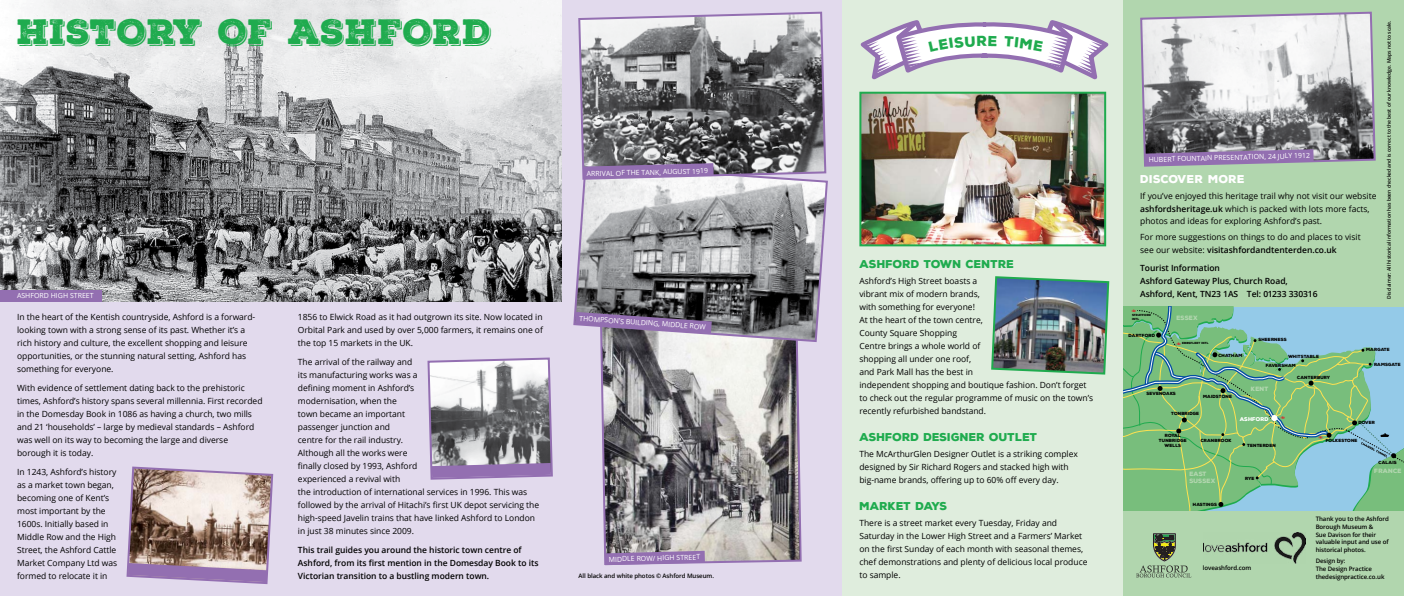
<style>
.page{position:relative;width:1404px;height:596px;background:#fff}
.page>*{position:absolute;margin:0;border:0;box-sizing:border-box;transform-origin:0 0}
.t1{font:34.2px "Nexa Rust Slab Black Shadow 01";letter-spacing:.02em;color:#1fab4e}
.t2{font:900 11px "Nexa Rust Sans";letter-spacing:-.005em;color:#1fab4e}
.t3{font:900 11px "Nexa Rust Sans";letter-spacing:.02em;color:#fff}
.t4{font:8.5px/13px "Open Sans";letter-spacing:-.005em;color:#000}
.t5{font:600 8.5px/12.8px "Open Sans";letter-spacing:-.005em;color:#000}
.t6{font:7px "Open Sans";color:#fff}
.t7{font:600 6.1px/7.8px "Open Sans";letter-spacing:-.01em;color:#000}
.t8{font:900 6px/7.2px "Nexa Rust Sans";letter-spacing:-.01em;color:#b1d6ae}
.t9{font:900 5.3px "Nexa Rust Sans";color:#fff}
.t10{font:600 5px "Open Sans";letter-spacing:-.01em;color:#000}
.t11{font:900 4.3px/5.2px "Nexa Rust Sans";color:#000;text-align:center}
.t12{font:900 4.3px "Nexa Rust Sans";letter-spacing:-.02em;color:#000}
.t13{font:900 2.9px/3.5px "Nexa Rust Sans";color:#000}
.s1{font-weight:600}
</style>
<div class="page">
<div style="left:0;top:0;width:842px;height:595px;background:#e2daed"></div>
<div style="left:842px;top:0;width:281px;height:595px;background:#dfeddd"></div>
<div style="left:1123px;top:0;width:280px;height:595px;background:#b1d6ae"></div>
<img style="left:0;top:0;width:561px;height:301px">
<div style="left:0;top:289px;width:101px;height:12px;background:#936fb1"></div>
<svg style="left:427px;top:357px;width:126px;height:123px;background:#a29da9"></svg>
<svg style="left:600px;top:343px;width:202px;height:222px;background:#969496"></svg>
<svg style="left:605px;top:550px;width:100px;height:15px"></svg>
<svg style="left:573px;top:180px;width:255px;height:163px;background:#969599"></svg>
<svg style="left:575px;top:312px;width:136px;height:21px;background:#806995"></svg>
<svg style="left:577px;top:11px;width:250px;height:170px;background:#8b8b8f"></svg>
<svg style="left:583px;top:163px;width:130px;height:15px;background:#9072aa"></svg>
<img style="left:862px;top:95px;width:241px;height:148px">
<div style="left:859px;top:92px;width:247px;height:154px;border:2px solid #1fab4e"></div>
<img style="left:991px;top:276px;width:119px;height:99px">
<svg style="left:1140px;top:11px;width:236px;height:156px;background:#b3b5b5"></svg>
<svg style="left:1144px;top:149px;width:169px;height:16px;background:#8f74a7"></svg>
<svg style="left:1123px;top:307px;width:280px;height:203px;background:#81bf9b"></svg>
<svg style="left:1136px;top:533px;width:54px;height:44px"></svg>
<img style="left:1203px;top:532px;width:102px;height:31px">
<svg style="left:126px;top:466px;width:148px;height:118px;background:#b19c9e"></svg>
<svg style="left:860px;top:20px;width:249px;height:60px"></svg>
<p class="t1" style="left:17px;top:9px;width:475px">HISTORY OF ASHFORD</p>
<p class="t6" style="left:586px;top:168px;width:123px;rotate:-1deg">ARRIVAL OF THE TANK, AUGUST 1919</p>
<p class="t6" style="left:17px;top:291px;width:78px">ASHFORD HIGH STREET</p>
<p class="t4" style="left:17px;top:310px;width:240px">In the heart of the Kentish countryside, Ashford is a forward&shy;looking town with a strong sense of its past. Whether it’s a rich history and culture, the excellent shopping and leisure opportunities, or the stunning natural setting, Ashford has something for everyone.</p>
<p class="t4" style="left:17px;top:381px;width:247px">With evidence of settlement dating back to the prehistoric times, Ashford’s history spans several millennia. First recorded</p>
<p class="t4" style="left:17px;top:407px;width:236px">in the Domesday Book in 1086 as having a church, two mills</p>
<p class="t4" style="left:17px;top:420px;width:239px">and 21 ‘households’ – large by medieval standards – Ashford was well on its way to becoming the large and diverse borough it is today.</p>
<p class="t4" style="left:17px;top:464px;width:101px">In 1243, Ashford’s history as a market town began, becoming one of Kent’s most important by the</p>
<p class="t4" style="left:17px;top:516px;width:93px">1600s. Initially based in</p>
<p class="t4" style="left:17px;top:529px;width:102px">Middle Row and the High<br>Street, the Ashford Cattle<br>Market Company Ltd was formed to relocate it in</p>
<p class="t4" style="left:298px;top:310px;width:246px;text-align:justify">1856 to Elwick Road as it had outgrown its site. Now located in Orbital Park and used by over 5,000 farmers, it remains one of the top 15 markets in the UK.</p>
<p class="t4" style="left:298px;top:355px;width:121px">The arrival of the railway and its manufacturing works was a</p>
<p class="t4" style="left:298px;top:381px;width:118px">defining moment in Ashford’s</p>
<p class="t4" style="left:298px;top:394px;width:111px">modernisation, when the town became an important passenger junction and centre for the rail industry.<br>Although all the works were</p>
<p class="t4" style="left:298px;top:459px;width:121px">finally closed by 1993, Ashford</p>
<p class="t4" style="left:298px;top:472px;width:104px">experienced a revival with</p>
<p class="t4" style="left:298px;top:485px;width:243px">the introduction of international services in 1996. This was followed by the arrival of Hitachi’s first UK depot servicing the</p>
<p class="t4" style="left:298px;top:511px;width:239px">high-speed Javelin trains that have linked Ashford to London</p>
<p class="t4" style="left:298px;top:524px;width:118px">in just 38 minutes since 2009.</p>
<p class="t5" style="left:298px;top:543px;width:225px">This trail guides you around the historic town centre of</p>
<p class="t5" style="left:298px;top:556px;width:242px">Ashford, from its first mention in the Domesday Book to its</p>
<p class="t5" style="left:298px;top:569px;width:193px">Victorian transition to a bustling modern town.</p>
<p class="t6" style="left:579px;top:313px;width:128px;rotate:4deg">THOMPSON’S BUILDING, MIDDLE ROW</p>
<p class="t6" style="left:608px;top:553px;width:93px;rotate:-1deg">MIDDLE ROW/ HIGH STREET</p>
<p class="t7" style="left:578px;top:571px;width:137px">All black and white photos © Ashford Museum.</p>
<p class="t2" style="left:859px;top:256px;width:156px">ASHFORD TOWN CENTRE</p>
<p class="t4" style="left:859px;top:274px;width:235px">Ashford’s High Street boasts a<br>vibrant mix of modern brands,<br>with something for everyone!<br>At the heart of the town centre,<br>County Square Shopping<br>Centre brings a whole world of<br>shopping all under one roof,<br>and Park Mall has the best in<br>independent shopping and boutique fashion. Don’t forget to check out the regular programme of music on the town’s recently refurbished bandstand.</p>
<p class="t2" style="left:859px;top:429px;width:179px">ASHFORD DESIGNER OUTLET</p>
<p class="t4" style="left:859px;top:447px;width:220px">The McArthurGlen Designer Outlet is a striking complex designed by Sir Richard Rogers and stacked high with</p>
<p class="t4" style="left:859px;top:473px;width:201px">big-name brands, offering up to 60% off every day.</p>
<p class="t2" style="left:859px;top:498px;width:90px">MARKET DAYS</p>
<p class="t4" style="left:859px;top:516px;width:224px">There is a street market every Tuesday, Friday and<br>Saturday in the Lower High Street and a Farmers’ Market</p>
<p class="t4" style="left:859px;top:542px;width:225px">on the first Sunday of each month with seasonal themes,</p>
<p class="t4" style="left:859px;top:555px;width:229px">chef demonstrations and plenty of delicious local produce to sample.</p>
<p class="t6" style="left:1148px;top:154px;width:163px;rotate:-1deg">HUBERT FOUNTAIN PRESENTATION, 24 JULY 1912</p>
<p class="t3" style="left:1140px;top:172px;width:106px">DISCOVER MORE</p>
<p class="t4" style="left:1140px;top:189px;width:238px">If you’ve enjoyed this heritage trail why not visit our website <span class="s1">ashfordsheritage.uk</span> which is packed with lots more facts, photos and ideas for exploring Ashford’s past.</p>
<p class="t4" style="left:1140px;top:230px;width:222px">For more suggestions on things to do and places to visit see our website: <span class="s1">visitashfordandtenterden.co.uk</span></p>
<p class="t5" style="left:1140px;top:261px;width:179px">Tourist Information<br>Ashford Gateway Plus, Church Road,<br>Ashford, Kent, TN23 1AS Tel: 01233 330316</p>
<p class="t13" style="left:1131px;top:313px;width:21px">STRATFORD<br>INTL</p>
<p class="t11" style="left:1128px;top:332px;width:28px">DARTFORD</p>
<p class="t8" style="left:1176px;top:314px;width:23px">ESSEX</p>
<p class="t13" style="left:1181px;top:341px;width:28px">EBBSFLEET INTL</p>
<p class="t11" style="left:1258px;top:336px;width:30px">SHEERNESS</p>
<p class="t10" style="left:1385px;top:298px;width:279px;rotate:-90deg">Disclaimer: All historical information has been checked and is correct to the best of our knowledge. Maps not to scale.</p>
<p class="t11" style="left:1146px;top:391px;width:31px">SEVENOAKS</p>
<p class="t11" style="left:1218px;top:352px;width:26px">CHATHAM</p>
<p class="t11" style="left:1202px;top:394px;width:30px">MAIDSTONE</p>
<p class="t11" style="left:1287px;top:354px;width:33px">WHITSTABLE</p>
<p class="t11" style="left:1265px;top:362px;width:32px">FAVERSHAM</p>
<p class="t8" style="left:1250px;top:385px;width:19px">KENT</p>
<p class="t11" style="left:1296px;top:375px;width:35px">CANTERBURY</p>
<p class="t11" style="left:1365px;top:347px;width:25px">MARGATE</p>
<p class="t12" style="left:1373px;top:361px;width:28px">RAMSGATE</p>
<p class="t11" style="left:1170px;top:410px;width:30px">TONBRIDGE</p>
<p class="t11" style="left:1158px;top:432px;width:29px">ROYAL<br>TUNBRIDGE<br>WELLS</p>
<p class="t11" style="left:1200px;top:437px;width:33px">CRANBROOK</p>
<p class="t8" style="left:1189px;top:470px;width:28px">EAST<br>SUSSEX</p>
<p class="t9" style="left:1239px;top:415px;width:30px">ASHFORD</p>
<p class="t11" style="left:1246px;top:442px;width:30px">TENTERDEN</p>
<p class="t11" style="left:1244px;top:475px;width:11px">RYE</p>
<p class="t11" style="left:1358px;top:419px;width:18px">DOVER</p>
<p class="t11" style="left:1325px;top:438px;width:33px">FOLKESTONE</p>
<p class="t11" style="left:1378px;top:459px;width:20px">CALAIS</p>
<p class="t8" style="left:1373px;top:466px;width:29px">FRANCE</p>
<p class="t11" style="left:1192px;top:501px;width:26px">HASTINGS</p>
<p class="t7" style="left:1315px;top:514px;width:75px">Thank you to the Ashford<br>Borough Museum &amp;</p>
<p class="t7" style="left:1315px;top:530px;width:74px">Sue Davison for their valuable input and use of historical photos.</p>
<p class="t7" style="left:1315px;top:556px;width:31px">Design by:</p>
<p class="t7" style="left:1202px;top:563px;width:50px">loveashford.com</p>
<p class="t7" style="left:1315px;top:564px;width:70px">The Design Practice thedesignpractice.co.uk</p>
</div>
